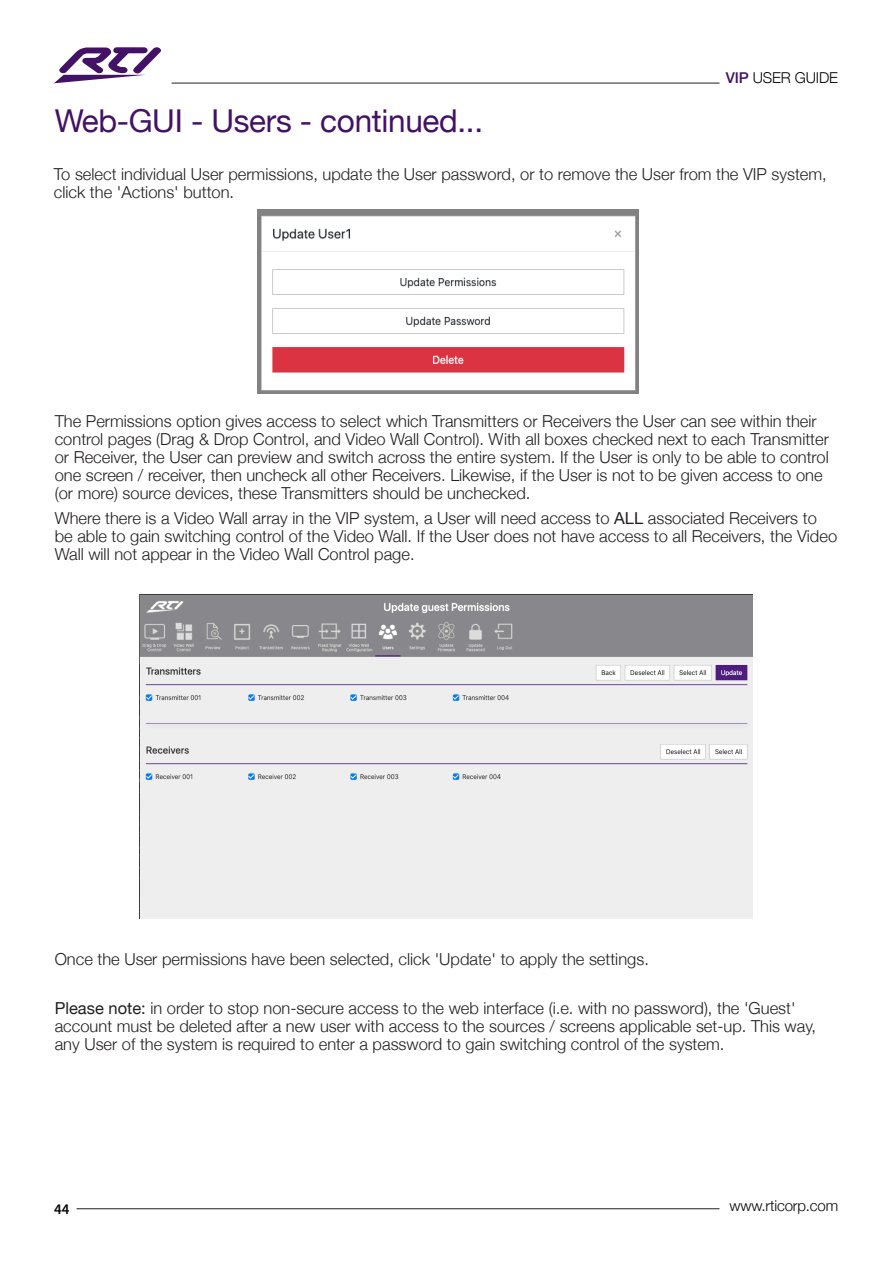
<style>
.page{position:relative;width:893px;height:1263px;background:#fff}
.page>*{position:absolute;margin:0;border:0;box-sizing:border-box;transform-origin:0 0}
.Headline_2{font:31.5px "Helvetica Neue";letter-spacing:-.01em;color:#431266}
.Package_content{font:300 16.5px/18px "Helvetica Neue";color:#231f20}
.t1{font:300 15px "Helvetica Neue";letter-spacing:-.01em;color:#040503}
.t2{font:600 15px "Source Sans Pro";color:#040503}
.s1{font-family:"Helvetica Neue LT Std";font-weight:500;color:#431266}
.s2{font-weight:400}
</style>
<div class="page">
<hr style="left:77px;top:1208px;width:642px;height:1px;background:#231f20">
<hr style="left:172px;top:83px;width:547px;height:1px;background:#231f20">
<svg style="left:54px;top:47px;width:107px;height:36px"></svg>
<img style="left:257px;top:209px;width:381px;height:184px">
<img style="left:139px;top:595px;width:614px;height:324px">
<p class="t1" style="left:726px;top:66px;width:114px"><span class="s1">VIP</span> USER GUIDE</p>
<p class="Headline_2" style="left:55px;top:98px;width:430px">Web-GUI - Users - continued...</p>
<p class="Package_content" style="left:54px;top:164px;width:774px">To select individual User permissions, update the User password, or to remove the User from the VIP system, click the 'Actions' button.</p>
<p class="Package_content" style="left:55px;top:411px;width:776px">The Permissions option gives access to select which Transmitters or Receivers the User can see within their control pages (Drag &amp; Drop Control, and Video Wall Control). With all boxes checked next to each Transmitter or Receiver, the User can preview and switch across the entire system. If the User is only to be able to control one screen / receiver, then uncheck all other Receivers. Likewise, if the User is not to be given access to one (or more) source devices, these Transmitters should be unchecked.</p>
<p class="Package_content" style="left:55px;top:508px;width:784px">Where there is a Video Wall array in the VIP system, a User will need access to <span class="s2">ALL</span> associated Receivers to be able to gain switching control of the Video Wall. If the User does not have access to all Receivers, the Video<br>Wall will not appear in the Video Wall Control page.</p>
<p class="Package_content" style="left:55px;top:949px;width:596px">Once the User permissions have been selected, click 'Update' to apply the settings.</p>
<p class="Package_content" style="left:55px;top:998px;width:763px"><span class="s2">Please note:</span> in order to stop non-secure access to the web interface (i.e. with no password), the 'Guest' account must be deleted after a new user with access to the sources / screens applicable set-up. This way, any User of the system is required to enter a password to gain switching control of the system.</p>
<p class="t2" style="left:54px;top:1199px;width:17px">44</p>
<p class="t1" style="left:729px;top:1193px;width:110px">www.rticorp.com</p>
</div>
